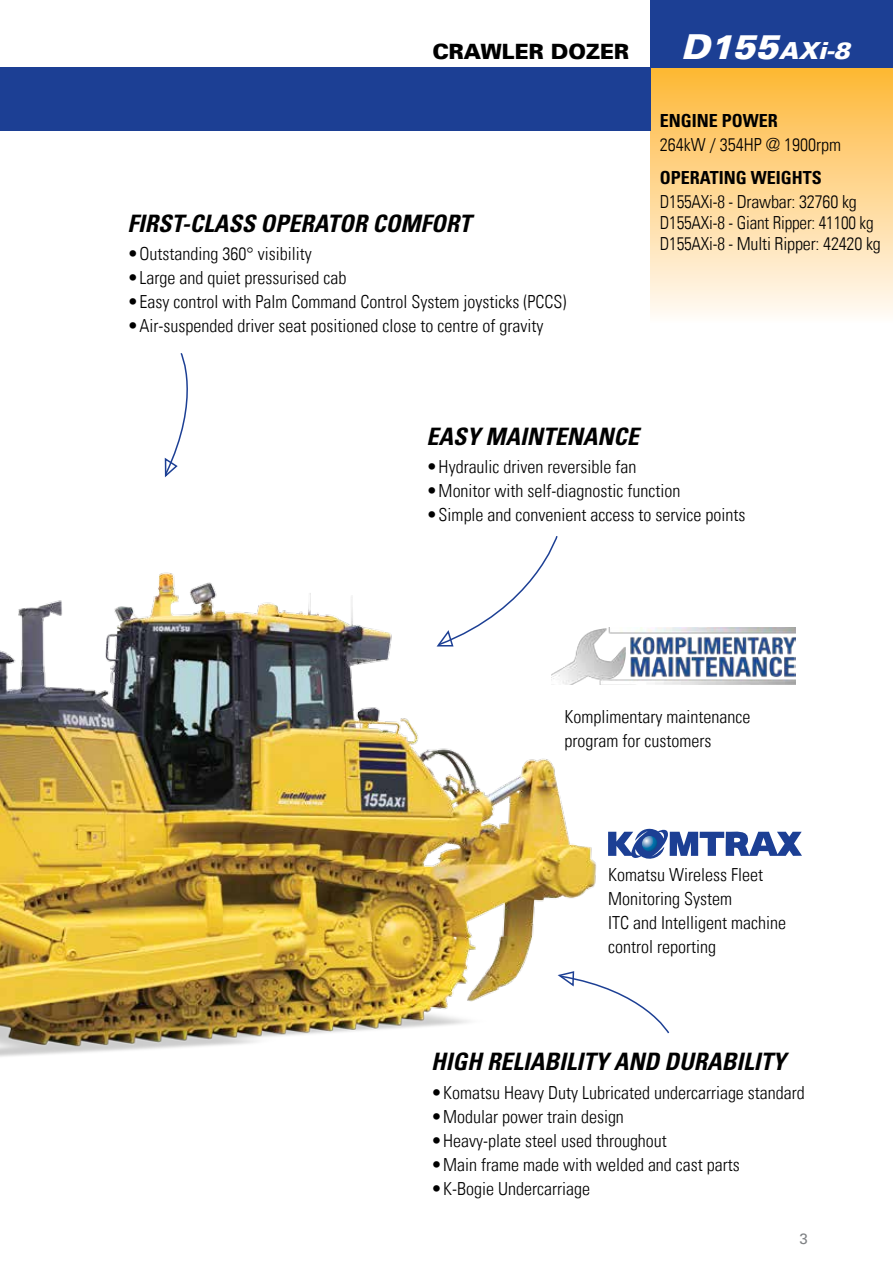
<style>
.page{position:relative;width:893px;height:1263px;background:#fff}
.page>*{position:absolute;margin:0;border:0;box-sizing:border-box;transform-origin:0 0}
.t1{font:900 31.5px "Univers";color:#fff}
.t2{font:italic 700 condensed 24px "Univers";color:#000}
.t3{font:italic 900 23.4px "Univers";color:#fff}
.t4{font:900 21px "Univers";color:#000}
.t5{font:300 condensed 18px/24px "Univers";color:#000}
.t6{font:300 condensed 18px/21px "Univers";color:#000;scale:.95 1}
.t7{font:700 condensed 18px "Univers";color:#000}
.t8{font:15px "Univers";color:#808285}
.s1{font-size:21px}
.s2{font-size:34.2px}
</style>
<div class="page">
<div style="left:651px;top:0;width:242px;height:68px;background:#1c3f94"></div>
<div style="left:651px;top:68px;width:242px;height:255px;background:linear-gradient(to bottom,#feb736,#fffbf9)"></div>
<div style="left:0;top:67px;width:651px;height:64px;background:#1c3f94"></div>
<svg style="left:610px;top:989px;width:60px;height:45px"></svg>
<svg style="left:164px;top:353px;width:24px;height:125px"></svg>
<svg style="left:610px;top:828px;width:192px;height:31px"></svg>
<svg style="left:642px;top:836px;width:15px;height:15px"></svg>
<img style="left:610px;top:628px;width:186px;height:56px">
<img style="left:0;top:540px;width:610px;height:517px">
<h1 class="t1" style="left:702px;top:13px;width:142px">HM300<span class="s1">-3</span></h1>
<p class="t4" style="left:432px;top:38px;width:198px">CRAWLER DOZER</p>
<p class="t3" style="left:681px;top:35px;width:177px"><span class="s2">D155</span>AXi-8</p>
<h2 class="t2" style="left:128px;top:208px;width:345px">FIRST-CLASS OPERATOR COMFORT</h2>
<p class="t5" style="left:128px;top:242px;width:186px">•Outstanding 360° visibility</p>
<p class="t5" style="left:128px;top:266px;width:220px">• Large and quiet pressurised cab</p>
<p class="t5" style="left:128px;top:290px;width:440px">•Easy control with Palm Command Control System joysticks (PCCS)</p>
<p class="t5" style="left:128px;top:314px;width:417px">•Air-suspended driver seat positioned close to centre of gravity</p>
<p class="t7" style="left:660px;top:110px;width:120px">ENGINE POWER</p>
<p class="t5" style="left:660px;top:133px;width:183px">264kW / 354HP @ 1900rpm</p>
<p class="t7" style="left:660px;top:166px;width:163px">OPERATING WEIGHTS</p>
<p class="t6" style="left:660px;top:191px;width:234px">D155AXi-8 - Drawbar: 32760 kg<br>D155AXi-8 - Giant Ripper: 41100 kg<br>D155AXi-8 - Multi Ripper: 42420 kg</p>
<h2 class="t2" style="left:427px;top:421px;width:214px">EASY MAINTENANCE</h2>
<p class="t5" style="left:427px;top:455px;width:211px">•Hydraulic driven reversible fan</p>
<p class="t5" style="left:427px;top:479px;width:255px">•Monitor with self-diagnostic function</p>
<p class="t5" style="left:427px;top:503px;width:320px">•Simple and convenient access to service points</p>
<p class="t5" style="left:564px;top:704px;width:187px">Komplimentary maintenance program for customers</p>
<p class="t5" style="left:608px;top:863px;width:179px">Komatsu Wireless Fleet<br>Monitoring System<br>ITC and Intelligent machine control reporting</p>
<h2 class="t2" style="left:431px;top:1047px;width:356px">HIGH RELIABILITY AND DURABILITY</h2>
<p class="t5" style="left:431px;top:1080px;width:375px">•Komatsu Heavy Duty Lubricated undercarriage standard</p>
<p class="t5" style="left:431px;top:1104px;width:194px">•Modular power train design</p>
<p class="t5" style="left:431px;top:1128px;width:237px">•Heavy-plate steel used throughout</p>
<p class="t5" style="left:431px;top:1152px;width:310px">•Main frame made with welded and cast parts</p>
<p class="t5" style="left:431px;top:1176px;width:160px">•K-Bogie Undercarriage</p>
<p class="t8" style="left:800px;top:1230px;width:10px">3</p>
</div>
